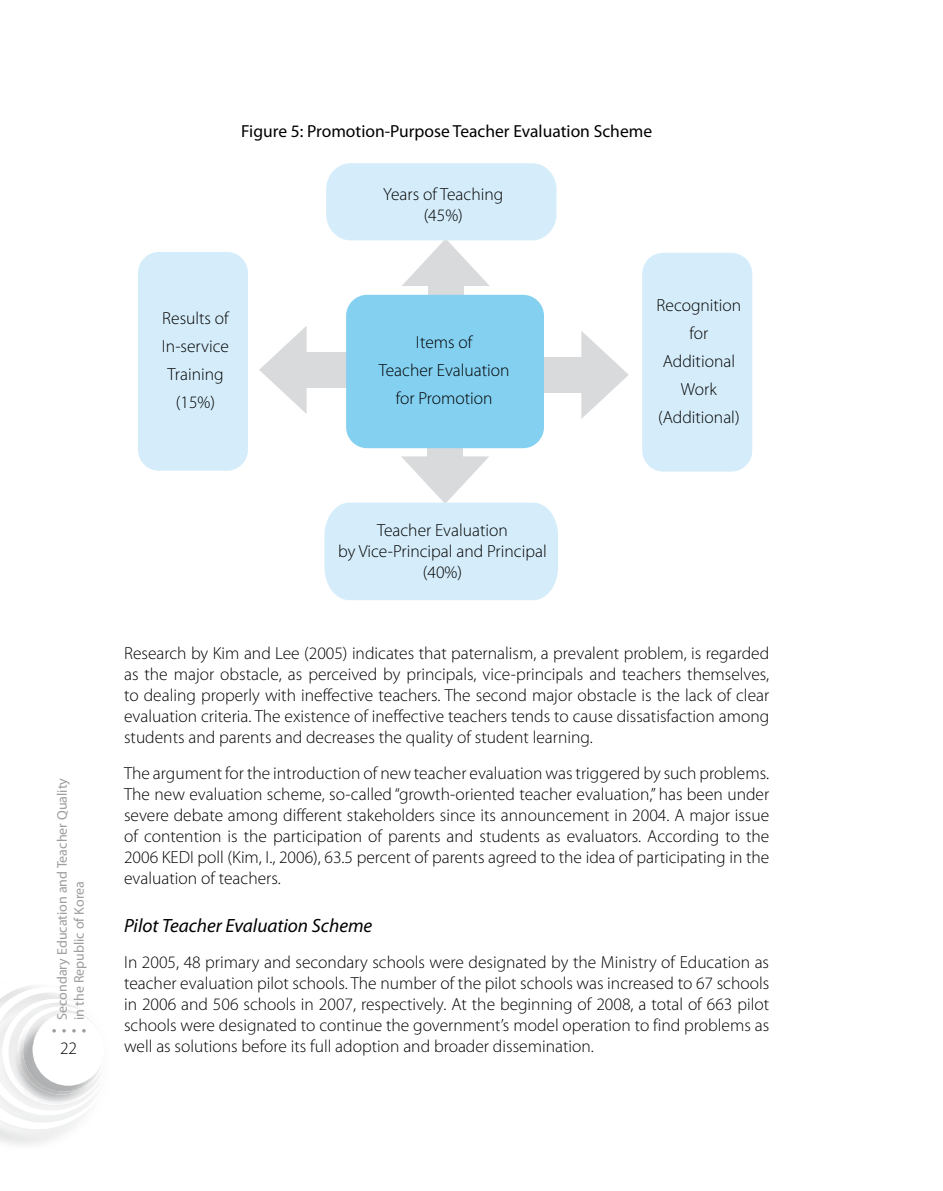
<style>
.page{position:relative;width:943px;height:1191px;background:#fff}
.page>*{position:absolute;margin:0;border:0;box-sizing:border-box;transform-origin:0 0}
.t1{font:italic 19.25px "Myriad Pro";color:#000}
.t2{font:300 17.5px/21px "Myriad Pro";color:#000;text-align:center}
.t3{font:17.5px "Myriad Pro";color:#000}
.t4{font:14px/16.8px "Myriad Pro";color:#9c9d9f}
</style>
<div class="page">
<svg style="left:0;top:984px;width:107px;height:154px"></svg>
<div style="left:428px;top:269px;width:35px;height:26px;background:#d9dadb"></div>
<svg style="left:401px;top:240px;width:89px;height:46px"></svg>
<div style="left:427px;top:447px;width:35px;height:26px;background:#d9dadb"></div>
<div style="left:543px;top:357px;width:55px;height:35px;background:#d9dadb"></div>
<svg style="left:581px;top:331px;width:47px;height:88px"></svg>
<div style="left:290px;top:352px;width:56px;height:35px;background:#d9dadb"></div>
<svg style="left:259px;top:326px;width:47px;height:87px"></svg>
<div style="left:326px;top:163px;width:230px;height:77px;background:#d5edfa;border-radius:25px"></div>
<div style="left:138px;top:252px;width:110px;height:219px;background:#d5edfa;border-radius:21px"></div>
<div style="left:642px;top:253px;width:110px;height:218px;background:#d5edfa;border-radius:21px"></div>
<svg style="left:324px;top:456px;width:234px;height:144px"></svg>
<div style="left:346px;top:295px;width:198px;height:153px;background:#83d0f0;border-radius:21px"></div>
<p class="t3" style="left:241px;top:120px;width:412px">Figure 5: Promotion-Purpose Teacher Evaluation Scheme</p>
<p class="t2" style="left:383px;top:183px;width:121px">Years of Teaching (45%)</p>
<p class="t2" style="left:162px;top:304px;width:69px;line-height:28px">Results of<br>In-service<br>Training (15%)</p>
<p class="t2" style="left:379px;top:328px;width:132px;line-height:28px">Items of<br>Teacher Evaluation for Promotion</p>
<p class="t2" style="left:656px;top:291px;width:86px;line-height:28px">Recognition for<br>Additional<br>Work (Additional)</p>
<p class="t4" style="left:54px;top:1019px;width:243px;rotate:-90deg">Secondary Education and Teacher Quality in the Republic of Korea</p>
<p class="t2" style="left:60px;top:1037px;width:19px">22</p>
<p class="t2" style="left:338px;top:519px;width:210px">Teacher Evaluation<br>by Vice-Principal and Principal (40%)</p>
<p class="t2" style="left:124px;top:643px;width:646px;text-align:justify">Research by Kim and Lee (2005) indicates that paternalism, a prevalent problem, is regarded as the major obstacle, as perceived by principals, vice-principals and teachers themselves, to dealing properly with ineffective teachers. The second major obstacle is the lack of clear evaluation criteria. The existence of ineffective teachers tends to cause dissatisfaction among students and parents and decreases the quality of student learning.</p>
<p class="t2" style="left:124px;top:763px;width:646px;text-align:justify">The argument for the introduction of new teacher evaluation was triggered by such problems.<br>The new evaluation scheme, so-called “growth-oriented teacher evaluation,” has been under severe debate among different stakeholders since its announcement in 2004. A major issue of contention is the participation of parents and students as evaluators. According to the 2006 KEDI poll (Kim, I., 2006), 63.5 percent of parents agreed to the idea of participating in the evaluation of teachers.</p>
<p class="t1" style="left:124px;top:913px;width:250px">Pilot Teacher Evaluation Scheme</p>
<p class="t2" style="left:124px;top:951px;width:646px;text-align:justify">In 2005, 48 primary and secondary schools were designated by the Ministry of Education as teacher evaluation pilot schools. The number of the pilot schools was increased to 67 schools in 2006 and 506 schools in 2007, respectively. At the beginning of 2008, a total of 663 pilot schools were designated to continue the government’s model operation to find problems as well as solutions before its full adoption and broader dissemination.</p>
</div>
